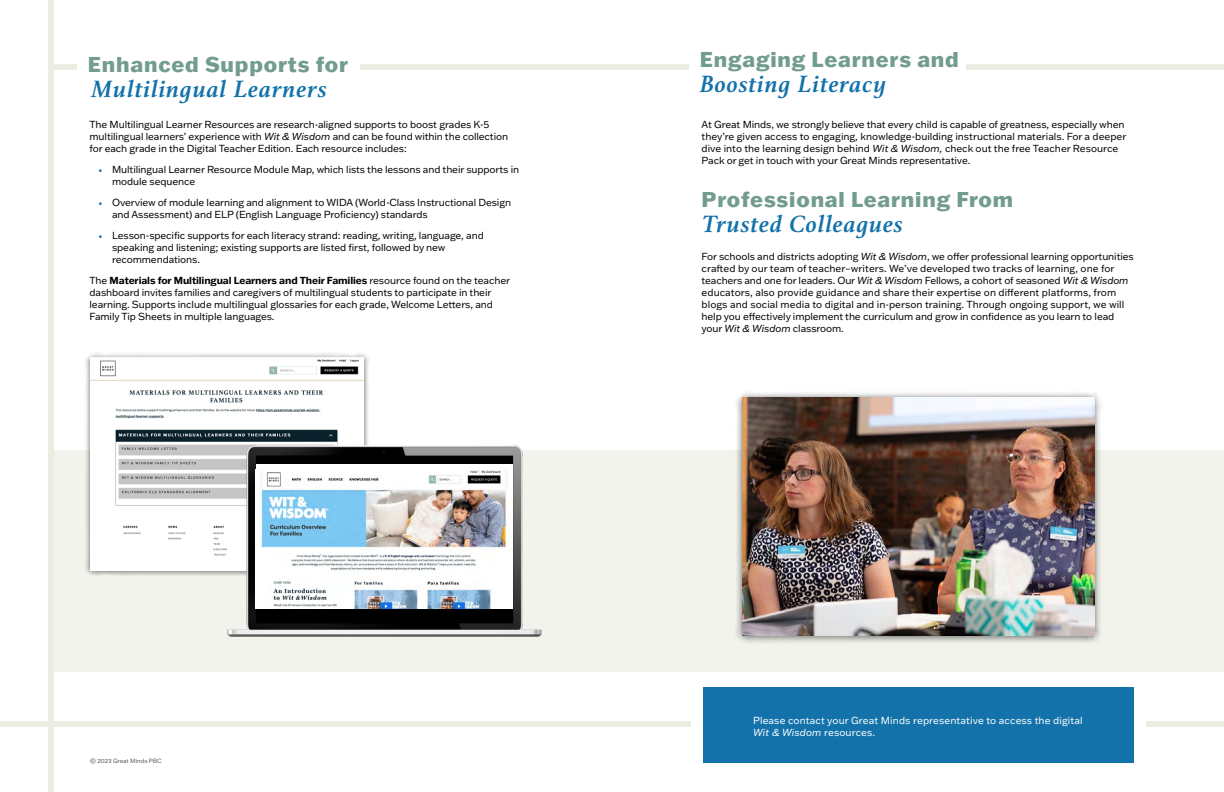
<style>
.page{position:relative;width:1224px;height:792px;background:#fff}
.page>*{position:absolute;margin:0;border:0;box-sizing:border-box;transform-origin:0 0}
.t1{font:italic 700 25px "Athelas";letter-spacing:.04em;color:#1372aa}
.t2{font:800 21px "Franklin Gothic ATF";letter-spacing:.04em;color:#739c91}
.t3{font:10px/12px "Franklin Gothic ATF";letter-spacing:-.01em;color:#000}
.t4{font:10px/12px "Franklin Gothic ATF";letter-spacing:.01em;color:#fff}
.t5{font:6px "Franklin Gothic ATF";letter-spacing:-.01em;color:#58595b}
.s1{font-style:italic}
.s2{font-size:8px;color:#1372aa}
.s3{font-weight:700}
</style>
<div class="page">
<div style="left:54px;top:451px;width:558px;height:221px;background:#f1f3ec"></div>
<div style="left:612px;top:451px;width:612px;height:221px;background:#f1f3ec"></div>
<div style="left:49px;top:0;width:5px;height:792px;background:#eaede1"></div>
<div style="left:51px;top:64px;width:561px;height:5px;background:#eaede1"></div>
<div style="left:612px;top:64px;width:612px;height:5px;background:#eaede1"></div>
<div style="left:612px;top:721px;width:612px;height:5px;background:#eaede1"></div>
<div style="left:0;top:721px;width:612px;height:5px;background:#eaede1"></div>
<div style="left:702px;top:687px;width:432px;height:76px;background:#1372aa"></div>
<div style="left:691px;top:687px;width:11px;height:76px;background:#fff"></div>
<div style="left:1134px;top:687px;width:11px;height:76px;background:#fff"></div>
<div style="left:77px;top:51px;width:283px;height:70px;background:#fff"></div>
<div style="left:689px;top:51px;width:277px;height:70px;background:#fff"></div>
<div style="left:84px;top:352px;width:285px;height:224px;background:#000;opacity:.6"></div>
<img style="left:90px;top:358px;width:273px;height:213px">
<img style="left:220px;top:442px;width:331px;height:195px">
<div style="left:256px;top:464px;width:257px;height:145px;background:#fff"></div>
<img style="left:259px;top:470px;width:248px;height:139px">
<div style="left:735px;top:390px;width:367px;height:254px;background:#000;opacity:.6"></div>
<img style="left:743px;top:398px;width:351px;height:238px">
<h2 class="t2" style="left:88px;top:51px;width:262px">Enhanced Supports for</h2>
<h1 class="t1" style="left:91px;top:75px;width:237px">Multilingual Learners</h1>
<p class="t3" style="left:90px;top:119px;width:420px">The Multilingual Learner Resources are research-aligned supports to boost grades K-5 multilingual learners’ experience with <span class="s1">Wit &amp; Wisdom</span> and can be found within the collection for each grade in the Digital Teacher Edition. Each resource includes:</p>
<p class="t3" style="left:112px;top:164px;width:409px;text-indent:-14px"><span class="s2">•</span> Multilingual Learner Resource Module Map, which lists the lessons and their supports in module sequence</p>
<p class="t3" style="left:112px;top:197px;width:401px;text-indent:-14px"><span class="s2">•</span> Overview of module learning and alignment to WIDA (World-Class Instructional Design and Assessment) and ELP (English Language Proficiency) standards</p>
<p class="t3" style="left:112px;top:230px;width:373px;text-indent:-14px"><span class="s2">•</span> Lesson-specific supports for each literacy strand: reading, writing, language, and speaking and listening; existing supports are listed first, followed by new recommendations.</p>
<p class="t3" style="left:90px;top:275px;width:422px">The <span class="s3">Materials for Multilingual Learners and Their Families</span> resource found on the teacher dashboard invites families and caregivers of multilingual students to participate in their learning. Supports include multilingual glossaries for each grade, Welcome Letters, and Family Tip Sheets in multiple languages.</p>
<p class="t5" style="left:90px;top:757px;width:73px">© 2023 Great Minds PBC</p>
<h2 class="t2" style="left:700px;top:45px;width:260px">Engaging Learners and</h2>
<h1 class="t1" style="left:700px;top:70px;width:188px">Boosting Literacy</h1>
<p class="t3" style="left:702px;top:119px;width:426px">At Great Minds, we strongly believe that every child is capable of greatness, especially when they’re given access to engaging, knowledge-building instructional materials. For a deeper dive into the learning design behind <span class="s1">Wit &amp; Wisdom,</span> check out the free Teacher Resource Pack or get in touch with your Great Minds representative.</p>
<h2 class="t2" style="left:702px;top:186px;width:313px">Professional Learning From</h2>
<h1 class="t1" style="left:702px;top:210px;width:203px">Trusted Colleagues</h1>
<p class="t3" style="left:702px;top:250px;width:434px">For schools and districts adopting <span class="s1">Wit &amp; Wisdom</span>, we offer professional learning opportunities crafted by our team of teacher–writers. We’ve developed two tracks of learning, one for teachers and one for leaders. Our <span class="s1">Wit &amp; Wisdom</span> Fellows, a cohort of seasoned <span class="s1">Wit &amp; Wisdom </span>educators, also provide guidance and share their expertise on different platforms, from blogs and social media to digital and in-person training. Through ongoing support, we will help you effectively implement the curriculum and grow in confidence as you learn to lead your <span class="s1">Wit &amp; Wisdom</span> classroom.</p>
<p class="t4" style="left:753px;top:714px;width:331px">Please contact your Great Minds representative to access the digital<br><span class="s1">Wit &amp; Wisdom</span> resources.</p>
</div>
